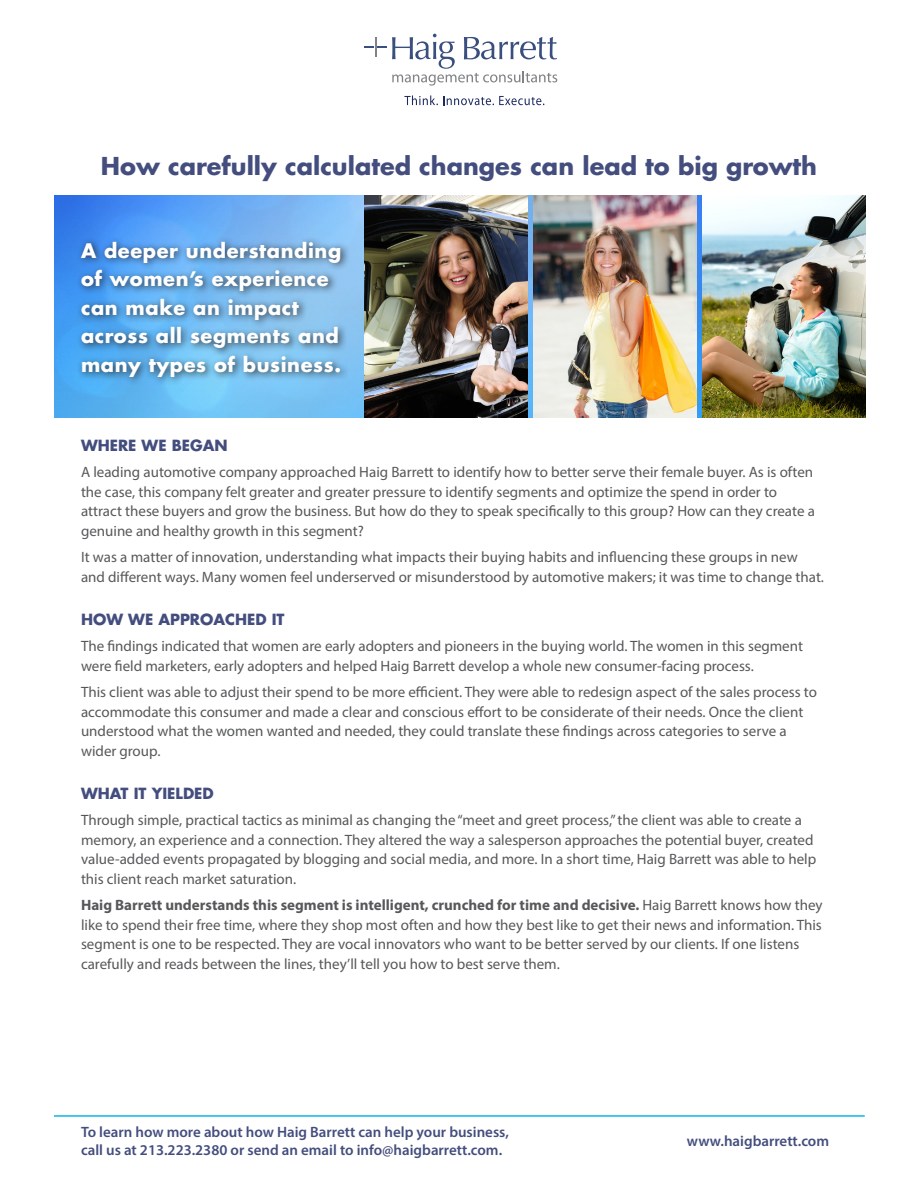
<style>
.page{position:relative;width:918px;height:1188px;background:#fff}
.page>*{position:absolute;margin:0;border:0;box-sizing:border-box;transform-origin:0 0}
.t1{font:700 24px "Futura";color:#444e7e}
.t2{font:700 19.5px/28.5px "Futura";letter-spacing:.03em;color:#fff}
.t3{font:15px/19.5px "Myriad Pro";color:#57585a}
.t4{font:600 15px/18px "Myriad Pro";color:#444e7e}
.t5{font:700 15px "Futura";color:#444e7e}
.s1{font-weight:700}
</style>
<div class="page">
<svg style="left:54px;top:196px;width:649px;height:222px;background:#62acf2"></svg>
<svg style="left:404px;top:95px;width:140px;height:10px"></svg>
<svg style="left:364px;top:34px;width:193px;height:52px"></svg>
<hr style="left:54px;top:1115px;width:811px;height:2px;background:#0cb3e7">
<div style="left:76px;top:236px;width:274px;height:151px;background:#231f20;opacity:.8"></div>
<img style="left:365px;top:196px;width:163px;height:222px">
<img style="left:534px;top:196px;width:163px;height:222px">
<img style="left:703px;top:196px;width:163px;height:222px">
<h1 class="t1" style="left:101px;top:149px;width:718px">How carefully calculated changes can lead to big growth</h1>
<h2 class="t2" style="left:81px;top:235px;width:262px">A deeper understanding of women’s experience can make an impact across all segments and many types of business.</h2>
<p class="t5" style="left:81px;top:435px;width:148px">WHERE WE BEGAN</p>
<p class="t3" style="left:81px;top:462px;width:735px">A leading automotive company approached Haig Barrett to identify how to better serve their female buyer. As is often the case, this company felt greater and greater pressure to identify segments and optimize the spend in order to attract these buyers and grow the business. But how do they to speak specifically to this group? How can they create a genuine and healthy growth in this segment?</p>
<p class="t3" style="left:81px;top:547px;width:745px">It was a matter of innovation, understanding what impacts their buying habits and influencing these groups in new and different ways. Many women feel underserved or misunderstood by automotive makers; it was time to change that.</p>
<p class="t5" style="left:81px;top:609px;width:205px">HOW WE APPROACHED IT</p>
<p class="t3" style="left:81px;top:636px;width:724px">The findings indicated that women are early adopters and pioneers in the buying world. The women in this segment were field marketers, early adopters and helped Haig Barrett develop a whole new consumer-facing process.</p>
<p class="t3" style="left:81px;top:682px;width:738px">This client was able to adjust their spend to be more efficient. They were able to redesign aspect of the sales process to accommodate this consumer and made a clear and conscious effort to be considerate of their needs. Once the client understood what the women wanted and needed, they could translate these findings across categories to serve a wider group.</p>
<p class="t5" style="left:81px;top:783px;width:134px">WHAT IT YIELDED</p>
<p class="t3" style="left:81px;top:810px;width:737px">Through simple, practical tactics as minimal as changing the “meet and greet process,” the client was able to create a memory, an experience and a connection. They altered the way a salesperson approaches the potential buyer, created value-added events propagated by blogging and social media, and more. In a short time, Haig Barrett was able to help this client reach market saturation.</p>
<p class="t3" style="left:81px;top:895px;width:743px"><span class="s1">Haig Barrett understands this segment is intelligent, crunched for time and decisive.</span> Haig Barrett knows how they like to spend their free time, where they shop most often and how they best like to get their news and information. This segment is one to be respected. They are vocal innovators who want to be better served by our clients. If one listens carefully and reads between the lines, they’ll tell you how to best serve them.</p>
<p class="t4" style="left:81px;top:1122px;width:429px">To learn how more about how Haig Barrett can help your business, call us at 213.223.2380 or send an email to info@haigbarrett.com.</p>
<p class="t4" style="left:687px;top:1132px;width:144px">www.haigbarrett.com</p>
</div>
